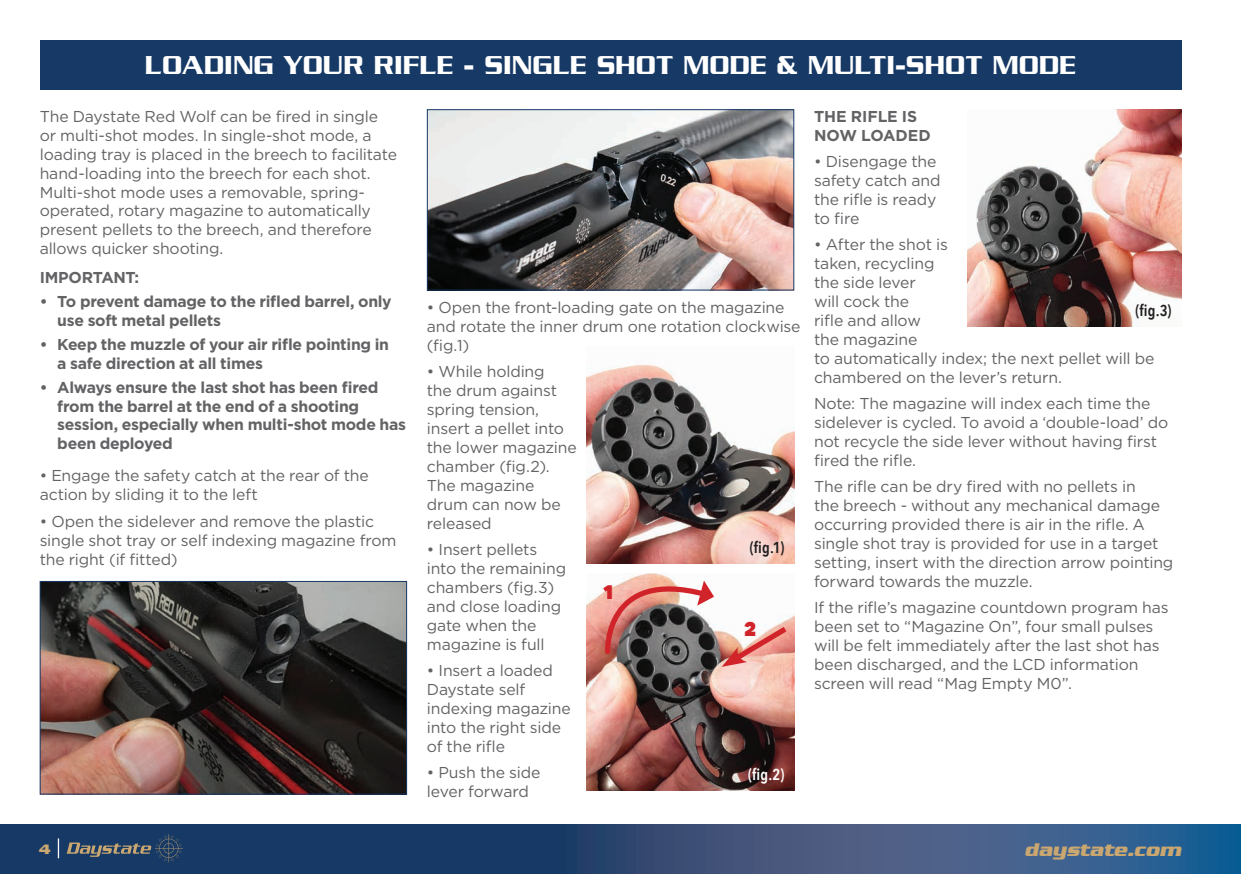
<style>
.page{position:relative;width:1241px;height:874px;background:#fff}
.page>*{position:absolute;margin:0;border:0;box-sizing:border-box;transform-origin:0 0}
.t1{font:500 28px "Serpentine";color:#fff}
.t2{font:800 22.75px "Avenir Next Condensed";color:#d1232a}
.t3{font:italic 700 18.9px "Serpentine";letter-spacing:-.005em;color:#caa770}
.t4{font:15.75px/18.9px "Gotham";letter-spacing:-.01em;color:#636366}
.t5{font:700 15.75px/18.9px "Gotham";letter-spacing:-.02em;color:#636366}
.t6{font:600 15.75px "Avenir Next Condensed";color:#231f20}
.t7{font:600 15.75px "Avenir Next Condensed";color:#fff}
.t8{font:700 14px "Serpentine D";color:#caa770}
</style>
<div class="page">
<svg style="left:0;top:824px;width:1240px;height:49px;background:#2b4b76"></svg>
<svg style="left:67px;top:833px;width:116px;height:28px;background:#334b66"></svg>
<svg style="left:58px;top:838px;width:1px;height:19px"></svg>
<img style="left:42px;top:582px;width:363px;height:210px">
<div style="left:40px;top:580px;width:367px;height:214px;border:1px solid #163965"></div>
<div style="left:40px;top:40px;width:1141px;height:49px;background:#163965"></div>
<img style="left:429px;top:111px;width:363px;height:177px">
<div style="left:427px;top:109px;width:367px;height:181px;border:1px solid #163965"></div>
<img style="left:967px;top:109px;width:214px;height:217px">
<img style="left:586px;top:364px;width:208px;height:199px">
<img style="left:586px;top:593px;width:208px;height:197px">
<svg style="left:602px;top:573px;width:112px;height:83px"></svg>
<svg style="left:721px;top:621px;width:71px;height:45px"></svg>
<h1 class="t1" style="left:145px;top:49px;width:932px">LOADING YOUR RIFLE - SINGLE SHOT MODE &amp; MULTI-SHOT MODE</h1>
<p class="t5" style="left:814px;top:107px;width:118px">THE RIFLE IS<br>NOW LOADED</p>
<p class="t4" style="left:814px;top:152px;width:128px">• Disengage the safety catch and the rifle is ready to fire</p>
<p class="t4" style="left:814px;top:235px;width:342px">• After the shot is<br>taken, recycling<br>the side lever<br>will cock the<br>rifle and allow<br>the magazine<br>to automatically index; the next pellet will be chambered on the lever’s return.</p>
<p class="t4" style="left:814px;top:393px;width:355px">Note: The magazine will index each time the sidelever is cycled. To avoid a ‘double-load’ do not recycle the side lever without having first fired the rifle.</p>
<p class="t4" style="left:814px;top:476px;width:361px">The rifle can be dry fired with no pellets in<br>the breech - without any mechanical damage occurring provided there is air in the rifle. A single shot tray is provided for use in a target setting, insert with the direction arrow pointing forward towards the muzzle.</p>
<p class="t4" style="left:814px;top:597px;width:356px">If the rifle’s magazine countdown program has been set to “Magazine On”, four small pulses will be felt immediately after the last shot has been discharged, and the LCD information screen will read “Mag Empty M0”.</p>
<p class="t4" style="left:40px;top:106px;width:359px">The Daystate Red Wolf can be fired in single or multi-shot modes. In single-shot mode, a loading tray is placed in the breech to facilitate hand-loading into the breech for each shot.<br>Multi-shot mode uses a removable, spring&shy;operated, rotary magazine to automatically present pellets to the breech, and therefore allows quicker shooting.</p>
<p class="t5" style="left:40px;top:268px;width:101px">IMPORTANT:</p>
<p class="t5" style="left:57px;top:292px;width:336px;text-indent:-18px">• To prevent damage to the rifled barrel, only use soft metal pellets</p>
<p class="t5" style="left:57px;top:334px;width:333px;text-indent:-18px">• Keep the muzzle of your air rifle pointing in a safe direction at all times</p>
<p class="t5" style="left:57px;top:377px;width:350px;text-indent:-18px">• Always ensure the last shot has been fired from the barrel at the end of a shooting session, especially when multi-shot mode has been deployed</p>
<p class="t4" style="left:40px;top:466px;width:330px">• Engage the safety catch at the rear of the action by sliding it to the left</p>
<p class="t4" style="left:40px;top:511px;width:358px">• Open the sidelever and remove the plastic single shot tray or self indexing magazine from the right (if fitted)</p>
<p class="t4" style="left:427px;top:297px;width:375px">• Open the front-loading gate on the magazine and rotate the inner drum one rotation clockwise (fig.1)</p>
<p class="t4" style="left:427px;top:361px;width:151px">• While holding<br>the drum against spring tension, insert a pellet into the lower magazine chamber (fig.2).<br>The magazine drum can now be released</p>
<p class="t4" style="left:427px;top:539px;width:141px">• Insert pellets into the remaining chambers (fig.3) and close loading gate when the magazine is full</p>
<p class="t4" style="left:427px;top:660px;width:145px">• Insert a loaded<br>Daystate self indexing magazine into the right side of the rifle</p>
<p class="t4" style="left:427px;top:762px;width:115px">• Push the side lever forward</p>
<p class="t6" style="left:1135px;top:296px;width:38px">(fig.3)</p>
<p class="t6" style="left:749px;top:533px;width:36px">(fig.1)</p>
<h2 class="t2" style="left:603px;top:576px;width:13px">1</h2>
<h2 class="t2" style="left:743px;top:613px;width:14px">2</h2>
<p class="t7" style="left:748px;top:760px;width:38px">(fig.2)</p>
<p class="t8" style="left:39px;top:841px;width:13px">4</p>
<p class="t3" style="left:1024px;top:838px;width:158px">daystate.com</p>
</div>
